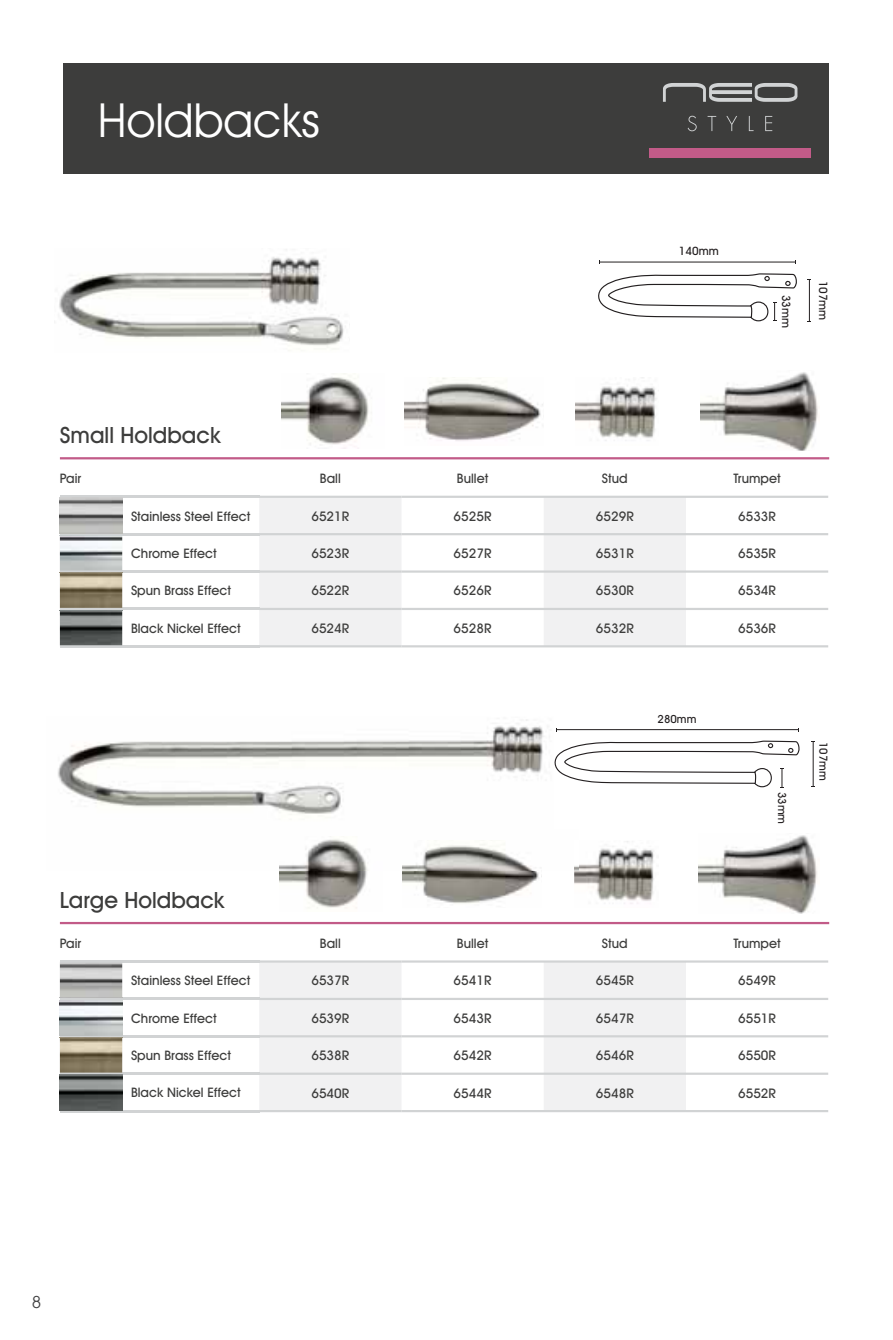
<style>
.page{position:relative;width:893px;height:1340px;background:#fff}
.page>*{position:absolute;margin:0;border:0;box-sizing:border-box;transform-origin:0 0}
.t1{font:47.25px "Avant Garde IT Cby BT";color:#fff}
.t2{font:500 22.5px "Avant Garde IT Cby BT";color:#3d3d3c}
.t3{font:16.88px "Avant Garde IT Cby BT";color:#404041}
.t4{font:500 13.28px "Avant Garde IT Cby BT";color:#3d3d3c}
.t5{font:500 11.47px "Avant Garde IT Cby BT";color:#231f20}
.t6{font:500 11.25px "Avant Garde IT Cby BT";color:#231f20}
</style>
<div class="page">
<div style="left:64px;top:64px;width:765px;height:110px;background:#3d3d3c"></div>
<svg style="left:663px;top:83px;width:134px;height:19px"></svg>
<svg style="left:688px;top:116px;width:84px;height:15px"></svg>
<div style="left:649px;top:148px;width:162px;height:10px;background:#c25b88"></div>
<svg style="left:123px;top:962px;width:705px;height:113px"></svg>
<svg style="left:259px;top:962px;width:427px;height:147px;fill:#f1f1f2"></svg>
<hr style="left:60px;top:960px;width:199px;height:2px;background:#d1d3d4">
<hr style="left:259px;top:960px;width:142px;height:2px;background:#d1d3d4">
<hr style="left:401px;top:960px;width:285px;height:2px;background:#d1d3d4">
<hr style="left:686px;top:960px;width:142px;height:2px;background:#d1d3d4">
<hr style="left:60px;top:997px;width:199px;height:3px;background:#d1d3d4">
<hr style="left:259px;top:997px;width:142px;height:3px;background:#d1d3d4">
<hr style="left:401px;top:997px;width:285px;height:3px;background:#d1d3d4">
<hr style="left:686px;top:997px;width:142px;height:3px;background:#d1d3d4">
<hr style="left:60px;top:1035px;width:199px;height:2px;background:#d1d3d4">
<hr style="left:259px;top:1035px;width:142px;height:2px;background:#d1d3d4">
<hr style="left:401px;top:1035px;width:285px;height:2px;background:#d1d3d4">
<hr style="left:686px;top:1035px;width:142px;height:2px;background:#d1d3d4">
<hr style="left:60px;top:1072px;width:199px;height:2px;background:#d1d3d4">
<hr style="left:259px;top:1072px;width:142px;height:2px;background:#d1d3d4">
<hr style="left:401px;top:1072px;width:285px;height:2px;background:#d1d3d4">
<hr style="left:686px;top:1072px;width:142px;height:2px;background:#d1d3d4">
<hr style="left:60px;top:1109px;width:199px;height:3px;background:#d1d3d4">
<hr style="left:259px;top:1109px;width:142px;height:3px;background:#d1d3d4">
<hr style="left:401px;top:1109px;width:285px;height:3px;background:#d1d3d4">
<hr style="left:686px;top:1109px;width:142px;height:3px;background:#d1d3d4">
<img style="left:60px;top:963px;width:62px;height:34px">
<img style="left:122px;top:962px;width:1px;height:35px">
<img style="left:60px;top:1001px;width:62px;height:34px">
<img style="left:122px;top:1000px;width:1px;height:35px">
<img style="left:60px;top:1038px;width:62px;height:34px">
<img style="left:122px;top:1037px;width:1px;height:35px">
<img style="left:60px;top:1075px;width:62px;height:34px">
<img style="left:122px;top:1074px;width:1px;height:35px">
<hr style="left:60px;top:922px;width:769px;height:2px;background:#c25b88">
<svg style="left:123px;top:535px;width:705px;height:73px"></svg>
<svg style="left:259px;top:498px;width:427px;height:147px;fill:#f1f1f2"></svg>
<hr style="left:60px;top:495px;width:199px;height:3px;background:#d1d3d4">
<hr style="left:259px;top:495px;width:142px;height:3px;background:#d1d3d4">
<hr style="left:401px;top:495px;width:285px;height:3px;background:#d1d3d4">
<hr style="left:686px;top:495px;width:142px;height:3px;background:#d1d3d4">
<hr style="left:60px;top:533px;width:199px;height:2px;background:#d1d3d4">
<hr style="left:259px;top:533px;width:142px;height:2px;background:#d1d3d4">
<hr style="left:401px;top:533px;width:285px;height:2px;background:#d1d3d4">
<hr style="left:686px;top:533px;width:142px;height:2px;background:#d1d3d4">
<hr style="left:60px;top:570px;width:199px;height:2px;background:#d1d3d4">
<hr style="left:259px;top:570px;width:142px;height:2px;background:#d1d3d4">
<hr style="left:401px;top:570px;width:285px;height:2px;background:#d1d3d4">
<hr style="left:686px;top:570px;width:142px;height:2px;background:#d1d3d4">
<hr style="left:60px;top:608px;width:199px;height:2px;background:#d1d3d4">
<hr style="left:259px;top:608px;width:142px;height:2px;background:#d1d3d4">
<hr style="left:401px;top:608px;width:285px;height:2px;background:#d1d3d4">
<hr style="left:686px;top:608px;width:142px;height:2px;background:#d1d3d4">
<hr style="left:60px;top:645px;width:199px;height:2px;background:#d1d3d4">
<hr style="left:259px;top:645px;width:142px;height:2px;background:#d1d3d4">
<hr style="left:401px;top:645px;width:285px;height:2px;background:#d1d3d4">
<hr style="left:686px;top:645px;width:142px;height:2px;background:#d1d3d4">
<img style="left:60px;top:499px;width:62px;height:34px">
<img style="left:122px;top:498px;width:1px;height:35px">
<img style="left:60px;top:536px;width:62px;height:34px">
<img style="left:122px;top:535px;width:1px;height:35px">
<img style="left:60px;top:573px;width:62px;height:35px">
<img style="left:122px;top:572px;width:1px;height:36px">
<img style="left:60px;top:611px;width:62px;height:34px">
<img style="left:122px;top:610px;width:1px;height:35px">
<hr style="left:60px;top:457px;width:769px;height:2px;background:#c25b88">
<img style="left:59px;top:249px;width:285px;height:101px">
<img style="left:576px;top:386px;width:81px;height:55px">
<img style="left:281px;top:375px;width:91px;height:73px">
<img style="left:404px;top:377px;width:139px;height:64px">
<img style="left:700px;top:372px;width:118px;height:78px">
<img style="left:574px;top:841px;width:80px;height:63px">
<img style="left:280px;top:870px;width:88px;height:39px">
<img style="left:402px;top:870px;width:140px;height:34px">
<img style="left:699px;top:835px;width:119px;height:78px">
<img style="left:58px;top:719px;width:497px;height:151px">
<img style="left:574px;top:841px;width:5px;height:29px">
<svg style="left:598px;top:260px;width:199px;height:62px"></svg>
<hr style="left:809px;top:280px;width:1px;height:41px;background:#231f20">
<hr style="left:813px;top:741px;width:1px;height:45px;background:#231f20">
<svg style="left:555px;top:728px;width:245px;height:60px"></svg>
<h1 class="t1" style="left:98px;top:102px;width:223px">Holdbacks</h1>
<p class="t5" style="left:679px;top:247px;width:41px">140mm</p>
<p class="t5" style="left:790px;top:295px;width:35px;rotate:90deg">33mm</p>
<p class="t5" style="left:827px;top:280px;width:41px;rotate:90deg">107mm</p>
<h2 class="t2" style="left:60px;top:427px;width:162px">Small Holdback</h2>
<p class="t4" style="left:60px;top:473px;width:23px">Pair</p>
<p class="t4" style="left:320px;top:473px;width:22px">Ball</p>
<p class="t4" style="left:457px;top:473px;width:33px">Bullet</p>
<p class="t4" style="left:602px;top:473px;width:27px">Stud</p>
<p class="t4" style="left:733px;top:473px;width:49px">Trumpet</p>
<p class="t4" style="left:131px;top:511px;width:121px">Stainless Steel Effect</p>
<p class="t4" style="left:311px;top:511px;width:39px">6521R</p>
<p class="t4" style="left:454px;top:511px;width:39px">6525R</p>
<p class="t4" style="left:596px;top:511px;width:39px">6529R</p>
<p class="t4" style="left:738px;top:511px;width:39px">6533R</p>
<p class="t4" style="left:131px;top:548px;width:87px">Chrome Effect</p>
<p class="t4" style="left:311px;top:548px;width:39px">6523R</p>
<p class="t4" style="left:454px;top:548px;width:39px">6527R</p>
<p class="t4" style="left:596px;top:548px;width:39px">6531R</p>
<p class="t4" style="left:738px;top:548px;width:39px">6535R</p>
<p class="t4" style="left:131px;top:585px;width:102px">Spun Brass Effect</p>
<p class="t4" style="left:311px;top:585px;width:39px">6522R</p>
<p class="t4" style="left:454px;top:585px;width:39px">6526R</p>
<p class="t4" style="left:596px;top:585px;width:39px">6530R</p>
<p class="t4" style="left:738px;top:585px;width:39px">6534R</p>
<p class="t4" style="left:131px;top:623px;width:111px">Black Nickel Effect</p>
<p class="t4" style="left:311px;top:623px;width:39px">6524R</p>
<p class="t4" style="left:454px;top:623px;width:39px">6528R</p>
<p class="t4" style="left:596px;top:623px;width:39px">6532R</p>
<p class="t4" style="left:738px;top:623px;width:39px">6536R</p>
<h2 class="t2" style="left:60px;top:891px;width:166px">Large Holdback</h2>
<p class="t6" style="left:658px;top:715px;width:40px">280mm</p>
<p class="t6" style="left:786px;top:791px;width:34px;rotate:90deg">33mm</p>
<p class="t4" style="left:60px;top:938px;width:23px">Pair</p>
<p class="t4" style="left:320px;top:938px;width:22px">Ball</p>
<p class="t4" style="left:457px;top:938px;width:33px">Bullet</p>
<p class="t4" style="left:602px;top:938px;width:27px">Stud</p>
<p class="t4" style="left:733px;top:938px;width:49px">Trumpet</p>
<p class="t4" style="left:131px;top:975px;width:121px">Stainless Steel Effect</p>
<p class="t4" style="left:311px;top:975px;width:39px">6537R</p>
<p class="t4" style="left:454px;top:975px;width:39px">6541R</p>
<p class="t4" style="left:596px;top:975px;width:39px">6545R</p>
<p class="t4" style="left:738px;top:975px;width:39px">6549R</p>
<p class="t4" style="left:131px;top:1013px;width:87px">Chrome Effect</p>
<p class="t4" style="left:311px;top:1013px;width:39px">6539R</p>
<p class="t4" style="left:454px;top:1013px;width:39px">6543R</p>
<p class="t4" style="left:596px;top:1013px;width:39px">6547R</p>
<p class="t4" style="left:738px;top:1013px;width:39px">6551R</p>
<p class="t4" style="left:131px;top:1050px;width:102px">Spun Brass Effect</p>
<p class="t4" style="left:311px;top:1050px;width:39px">6538R</p>
<p class="t4" style="left:454px;top:1050px;width:39px">6542R</p>
<p class="t4" style="left:596px;top:1050px;width:39px">6546R</p>
<p class="t4" style="left:738px;top:1050px;width:39px">6550R</p>
<p class="t4" style="left:131px;top:1087px;width:111px">Black Nickel Effect</p>
<p class="t4" style="left:311px;top:1087px;width:39px">6540R</p>
<p class="t4" style="left:454px;top:1087px;width:39px">6544R</p>
<p class="t4" style="left:596px;top:1087px;width:39px">6548R</p>
<p class="t4" style="left:738px;top:1087px;width:39px">6552R</p>
<p class="t6" style="left:828px;top:742px;width:40px;rotate:90deg">107mm</p>
<p class="t3" style="left:32px;top:1295px;width:11px">8</p>
</div>
